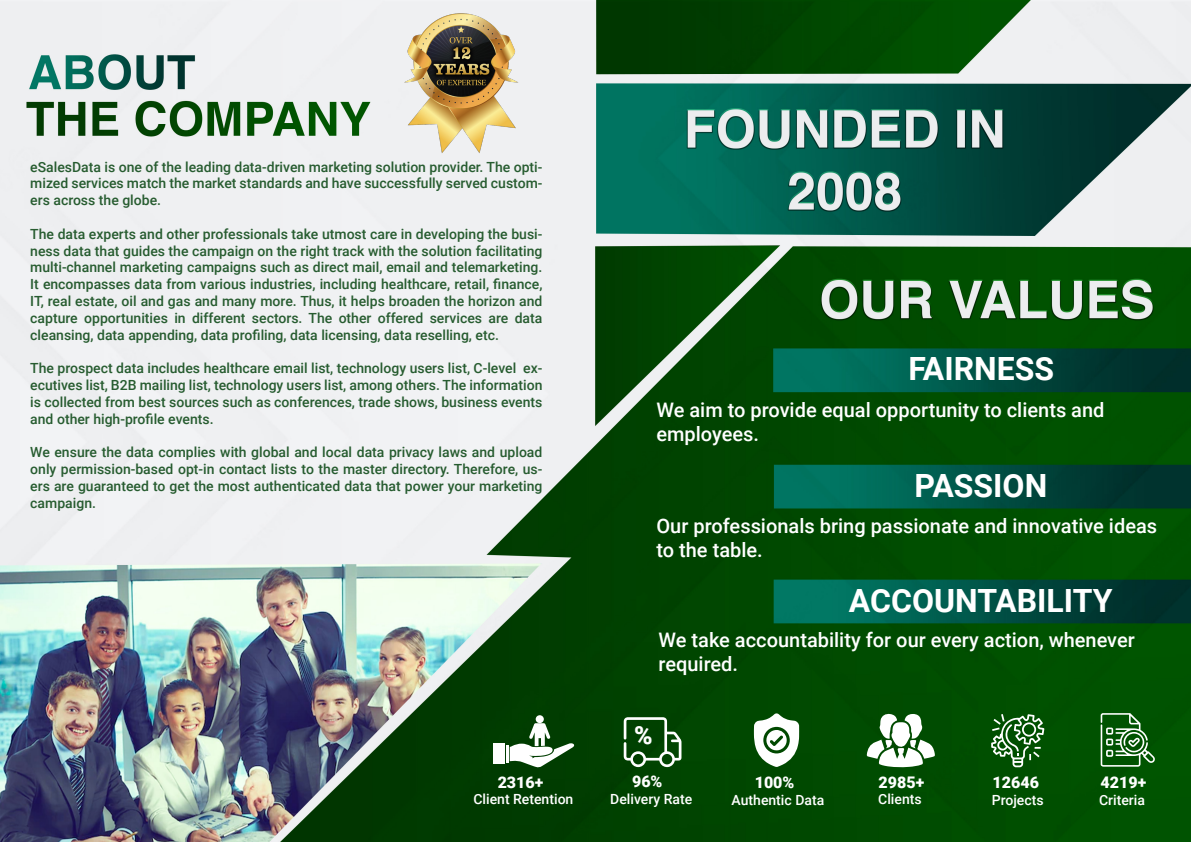
<style>
.page{position:relative;width:1191px;height:842px;background:#fff}
.page>*{position:absolute;margin:0;border:0;box-sizing:border-box;transform-origin:0 0}
.t1{font:700 32px "Roboto";color:#fff}
.t2{font:900 25px "Roboto";color:#fff}
.t3{font:500 20px/24px "Roboto";color:#fff}
.t4{font:900 16px "Roboto";color:#fff}
.t5{font:500 14px/16.8px "Roboto";color:#275c30;text-align:justify}
.t6{font:500 14px "Roboto";color:#fff}
</style>
<div class="page">
<img style="left:0;top:0;width:1191px;height:842px">
<img style="left:375px;top:8px;width:167px;height:149px">
<svg style="left:510px;top:723px;width:64px;height:44px"></svg>
<div style="left:494px;top:744px;width:11px;height:20px;background:#fff"></div>
<hr style="left:506px;top:745px;width:3px;height:18px;background:#fff">
<div style="left:535px;top:715px;width:9px;height:8px;background:#fff;border-radius:50%"></div>
<svg style="left:623px;top:717px;width:58px;height:50px"></svg>
<svg style="left:754px;top:713px;width:45px;height:54px"></svg>
<svg style="left:866px;top:713px;width:69px;height:54px"></svg>
<svg style="left:991px;top:714px;width:53px;height:53px;background:#447e44"></svg>
<svg style="left:1100px;top:713px;width:55px;height:54px;background:#417e41"></svg>
<p class="t5" style="left:30px;top:158px;width:513px">eSalesData is one of the leading data-driven marketing solution provider. The opti&shy;mized services match the market standards and have successfully served custom&shy;ers across the globe.</p>
<p class="t5" style="left:30px;top:225px;width:513px">The data experts and other professionals take utmost care in developing the busi&shy;ness data that guides the campaign on the right track with the solution facilitating multi-channel marketing campaigns such as direct mail, email and telemarketing.<br>It encompasses data from various industries, including healthcare, retail, finance, IT, real estate, oil and gas and many more. Thus, it helps broaden the horizon and capture opportunities in different sectors. The other offered services are data cleansing, data appending, data profiling, data licensing, data reselling, etc.</p>
<p class="t5" style="left:30px;top:359px;width:513px">The prospect data includes healthcare email list, technology users list, C-level ex&shy;ecutives list, B2B mailing list, technology users list, among others. The information is collected from best sources such as conferences, trade shows, business events and other high-profile events.</p>
<p class="t5" style="left:30px;top:443px;width:514px">We ensure the data complies with global and local data privacy laws and upload only permission-based opt-in contact lists to the master directory. Therefore, us&shy;ers are guaranteed to get the most authenticated data that power your marketing campaign.</p>
<p class="t4" style="left:497px;top:771px;width:47px">2316+</p>
<p class="t6" style="left:473px;top:789px;width:101px">Client Retention</p>
<h1 class="t1" style="left:908px;top:346px;width:147px">FAIRNESS</h1>
<h3 class="t3" style="left:656px;top:397px;width:449px">We aim to provide equal opportunity to clients and employees.</h3>
<h1 class="t1" style="left:914px;top:463px;width:134px">PASSION</h1>
<h3 class="t3" style="left:656px;top:513px;width:502px">Our professionals bring passionate and innovative ideas to the table.</h3>
<h1 class="t1" style="left:849px;top:578px;width:265px">ACCOUNTABILITY</h1>
<h3 class="t3" style="left:658px;top:627px;width:478px">We take accountability for our every action, whenever required.</h3>
<h2 class="t2" style="left:634px;top:717px;width:20px">%</h2>
<p class="t4" style="left:632px;top:770px;width:32px">96%</p>
<p class="t6" style="left:610px;top:789px;width:83px">Delivery Rate</p>
<p class="t4" style="left:754px;top:771px;width:41px">100%</p>
<p class="t6" style="left:731px;top:790px;width:94px">Authentic Data</p>
<p class="t4" style="left:878px;top:771px;width:47px">2985+</p>
<p class="t6" style="left:878px;top:789px;width:45px">Clients</p>
<p class="t4" style="left:992px;top:771px;width:48px">12646</p>
<p class="t6" style="left:991px;top:790px;width:53px">Projects</p>
<p class="t4" style="left:1100px;top:771px;width:47px">4219+</p>
<p class="t6" style="left:1099px;top:790px;width:47px">Criteria</p>
</div>
